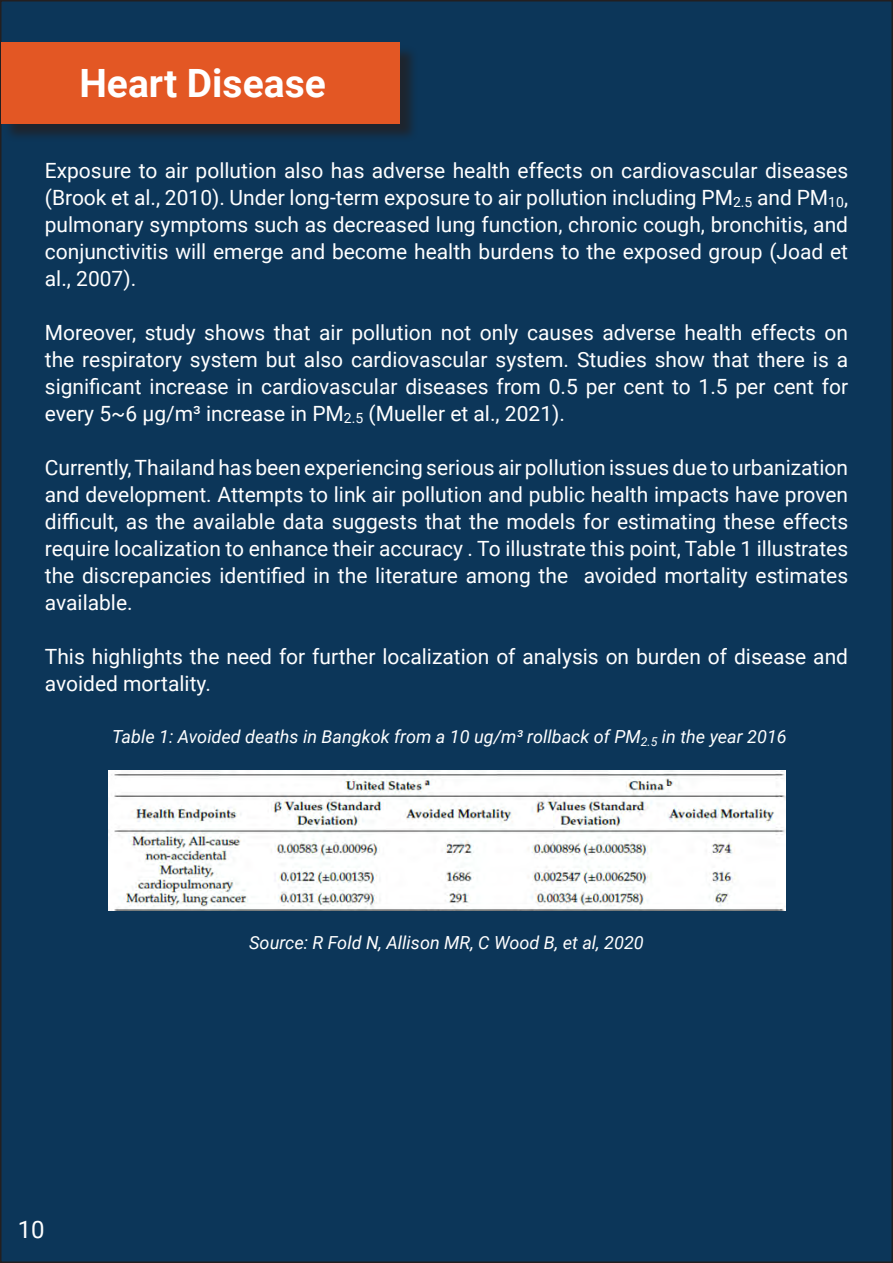
<style>
.page{position:relative;width:893px;height:1263px;background:#fff}
.page>*{position:absolute;margin:0;border:0;box-sizing:border-box;transform-origin:0 0}
.t1{font:700 39px "Roboto";color:#fff}
.t2{font:24px "Roboto";color:#fff}
.t3{font:21px/27px "Roboto";color:#fff;text-align:justify}
.t4{font:italic 18px "Roboto";color:#fff}
</style>
<div class="page">
<div style="left:1px;top:1px;width:891px;height:1261px;background:#0c3659"></div>
<div style="left:3px;top:45px;width:415px;height:98px;background:#231f20;opacity:.75"></div>
<div style="left:1px;top:43px;width:399px;height:81px;background:#e35724"></div>
<img style="left:108px;top:771px;width:677px;height:139px">
<p class="t1" style="left:79px;top:55px;width:248px">Heart Disease</p>
<p class="t3" style="left:45px;top:156px;width:805px">Exposure to air pollution also has adverse health effects on cardiovascular diseases (Brook et al., 2010). Under long-term exposure to air pollution including PM<sub>2.5</sub> and PM<sub>10</sub>, pulmonary symptoms such as decreased lung function, chronic cough, bronchitis, and conjunctivitis will emerge and become health burdens to the exposed group (Joad et al., 2007).</p>
<p class="t3" style="left:45px;top:318px;width:805px">Moreover, study shows that air pollution not only causes adverse health effects on the respiratory system but also cardiovascular system. Studies show that there is a significant increase in cardiovascular diseases from 0.5 per cent to 1.5 per cent for every 5~6 μg/m³ increase in PM<sub>2.5</sub> (Mueller et al., 2021).</p>
<p class="t3" style="left:45px;top:453px;width:805px">Currently, Thailand has been experiencing serious air pollution issues due to urbanization and development. Attempts to link air pollution and public health impacts have proven difficult, as the available data suggests that the models for estimating these effects require localization to enhance their accuracy . To illustrate this point, Table 1 illustrates the discrepancies identified in the literature among the avoided mortality estimates available.</p>
<p class="t3" style="left:45px;top:642px;width:805px">This highlights the need for further localization of analysis on burden of disease and avoided mortality.</p>
<p class="t4" style="left:112px;top:724px;width:676px">Table 1: Avoided deaths in Bangkok from a 10 ug/m³ rollback of PM<sub>2.5</sub> in the year 2016</p>
<p class="t2" style="left:18px;top:1213px;width:28px">10</p>
<p class="t4" style="left:249px;top:930px;width:396px">Source: R Fold N, Allison MR, C Wood B, et al, 2020</p>
</div>
